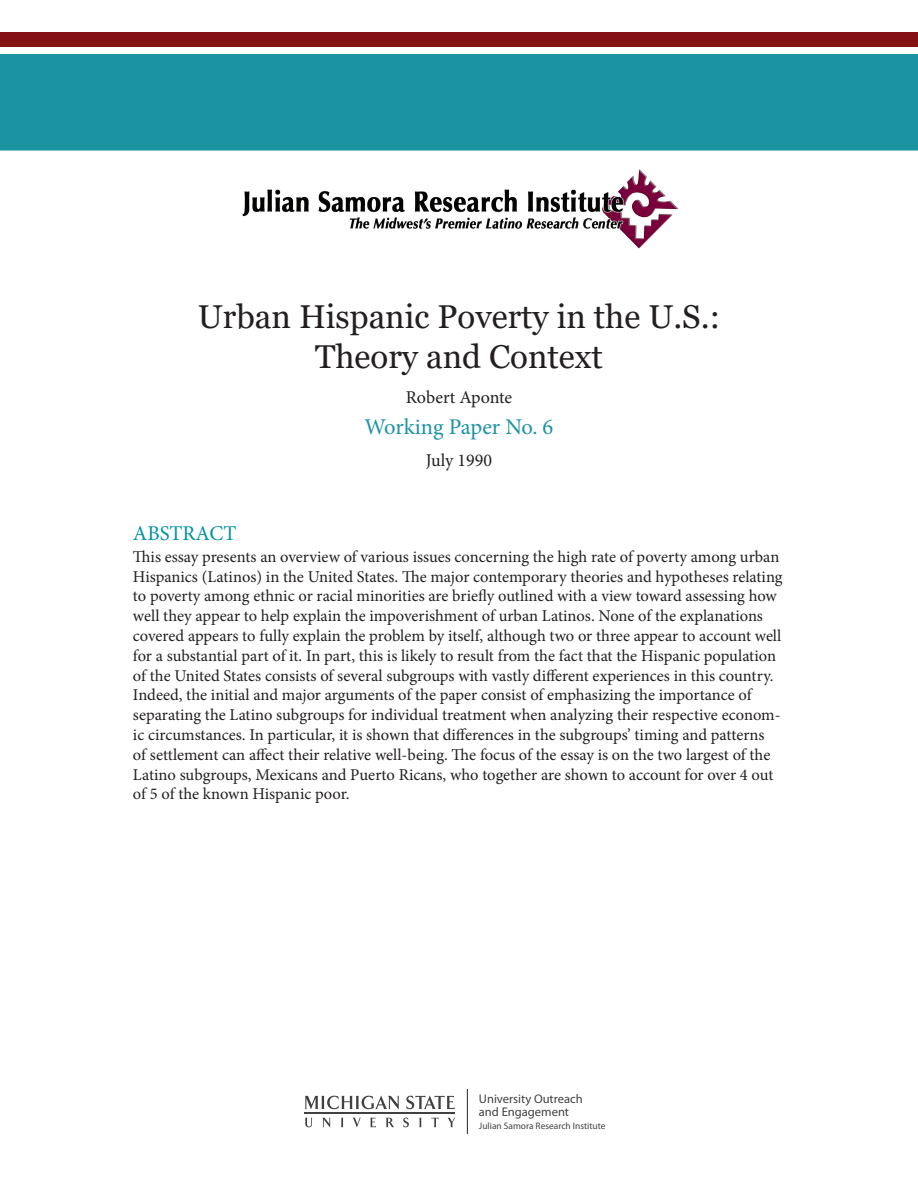
<style>
.page{position:relative;width:918px;height:1188px;background:#fff}
.page>*{position:absolute;margin:0;border:0;box-sizing:border-box;transform-origin:0 0}
.t1{font:33px/39.6px "Georgia";color:#231f20;text-align:center}
.t2{font:22.5px "Minion Pro";letter-spacing:-.01em;color:#1c93a1}
.t3{font:21px "Minion Pro";color:#0092a2}
.t4{font:18px "Minion Pro";color:#231f20}
.t5{font:16.5px/19.8px "Minion Pro";color:#231f20}
.t6{font:12.6px/13.6px "Myriad Pro";color:#414042}
.t7{font:9.45px "Myriad Pro";color:#414042}
</style>
<div class="page">
<div style="left:0;top:54px;width:918px;height:97px;background:#1c93a1"></div>
<div style="left:0;top:32px;width:918px;height:14px;background:#831114"></div>
<img style="left:242px;top:169px;width:436px;height:80px">
<svg style="left:305px;top:1118px;width:7px;height:9px"></svg>
<svg style="left:322px;top:1118px;width:9px;height:10px"></svg>
<svg style="left:341px;top:1118px;width:2px;height:9px"></svg>
<svg style="left:353px;top:1118px;width:8px;height:9px"></svg>
<svg style="left:370px;top:1118px;width:6px;height:9px"></svg>
<svg style="left:386px;top:1118px;width:8px;height:9px"></svg>
<svg style="left:403px;top:1118px;width:6px;height:9px"></svg>
<svg style="left:419px;top:1118px;width:3px;height:9px"></svg>
<svg style="left:432px;top:1118px;width:7px;height:9px"></svg>
<svg style="left:448px;top:1118px;width:7px;height:9px"></svg>
<svg style="left:305px;top:1095px;width:94px;height:15px"></svg>
<svg style="left:406px;top:1095px;width:49px;height:14px"></svg>
<hr style="left:305px;top:1112px;width:150px;height:1px;background:#414042">
<hr style="left:467px;top:1089px;width:1px;height:45px;background:#414042">
<p class="t1" style="left:198px;top:298px;width:524px">Urban Hispanic Poverty in the U.S.:<br>Theory and Context</p>
<p class="t4" style="left:406px;top:385px;width:108px">Robert Aponte</p>
<p class="t2" style="left:365px;top:411px;width:190px">Working Paper No. 6</p>
<p class="t4" style="left:426px;top:448px;width:68px">July 1990</p>
<p class="t3" style="left:133px;top:519px;width:105px">ABSTRACT</p>
<p class="t5" style="left:133px;top:547px;width:651px">This essay presents an overview of various issues concerning the high rate of poverty among urban Hispanics (Latinos) in the United States. The major contemporary theories and hypotheses relating to poverty among ethnic or racial minorities are briefly outlined with a view toward assessing how well they appear to help explain the impoverishment of urban Latinos. None of the explanations covered appears to fully explain the problem by itself, although two or three appear to account well for a substantial part of it. In part, this is likely to result from the fact that the Hispanic population of the United States consists of several subgroups with vastly different experiences in this country.<br>Indeed, the initial and major arguments of the paper consist of emphasizing the importance of separating the Latino subgroups for individual treatment when analyzing their respective econom&shy;ic circumstances. In particular, it is shown that differences in the subgroups’ timing and patterns<br>of settlement can affect their relative well-being. The focus of the essay is on the two largest of the Latino subgroups, Mexicans and Puerto Ricans, who together are shown to account for over 4 out of 5 of the known Hispanic poor.</p>
<p class="t6" style="left:479px;top:1091px;width:105px">University Outreach and Engagement</p>
<p class="t7" style="left:479px;top:1120px;width:128px">Julian Samora Research Institute</p>
</div>
